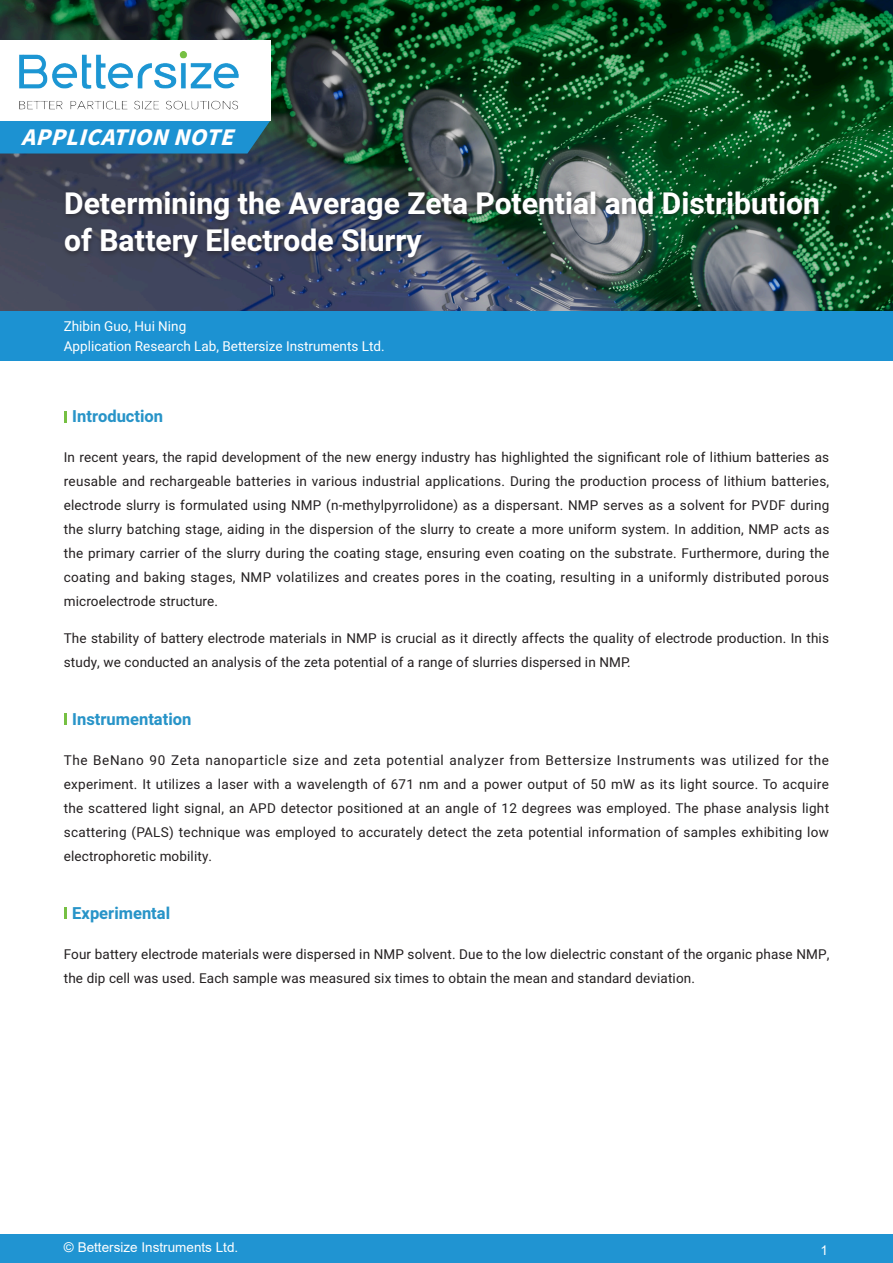
<style>
.page{position:relative;width:893px;height:1263px;background:#fff}
.page>*{position:absolute;margin:0;border:0;box-sizing:border-box;transform-origin:0 0}
.t1{font:700 30px/37.5px "Heebo";color:#fff}
.t2{font:italic 900 21px "Noto Sans CJK";color:#fff}
.t3{font:700 16.5px "Heebo";color:#2894c8}
.t4{font:13.5px/24px "Heebo";letter-spacing:.01em;color:#231f20}
.t5{font:13.5px "Heebo";color:#fff}
.t6{font:13.5px "Arial";color:#fff}
</style>
<div class="page">
<div style="left:0;top:1234px;width:893px;height:29px;background:#2094d2"></div>
<img style="left:0;top:0;width:893px;height:311px">
<div style="left:0;top:41px;width:270px;height:80px;background:#fff"></div>
<img style="left:19px;top:52px;width:219px;height:58px">
<div style="left:0;top:121px;width:270px;height:32px;background:#1c92d2"></div>
<div style="left:0;top:311px;width:893px;height:49px;background:#1c92d2"></div>
<div style="left:61px;top:189px;width:763px;height:75px;background:#231f20;opacity:.55"></div>
<svg style="left:64px;top:411px;width:3px;height:12px"></svg>
<svg style="left:64px;top:907px;width:3px;height:12px"></svg>
<svg style="left:64px;top:713px;width:3px;height:12px"></svg>
<p class="t2" style="left:21px;top:125px;width:229px">APPLICATIONNOTE</p>
<p class="t1" style="left:64px;top:185px;width:757px">Determining the Average Zeta Potential and Distribution of Battery Electrode Slurry</p>
<p class="t5" style="left:64px;top:317px;width:124px">Zhibin Guo, Hui Ning</p>
<p class="t5" style="left:64px;top:336px;width:322px">Application Research Lab, Bettersize Instruments Ltd.</p>
<p class="t3" style="left:72px;top:405px;width:92px">Introduction</p>
<p class="t4" style="left:64px;top:445px;width:767px;text-align:justify">In recent years, the rapid development of the new energy industry has highlighted the significant role of lithium batteries as reusable and rechargeable batteries in various industrial applications. During the production process of lithium batteries, electrode slurry is formulated using NMP (n-methylpyrrolidone) as a dispersant. NMP serves as a solvent for PVDF during the slurry batching stage, aiding in the dispersion of the slurry to create a more uniform system. In addition, NMP acts as the primary carrier of the slurry during the coating stage, ensuring even coating on the substrate. Furthermore, during the coating and baking stages, NMP volatilizes and creates pores in the coating, resulting in a uniformly distributed porous microelectrode structure.</p>
<p class="t4" style="left:64px;top:626px;width:767px">The stability of battery electrode materials in NMP is crucial as it directly affects the quality of electrode production. In this study, we conducted an analysis of the zeta potential of a range of slurries dispersed in NMP.</p>
<p class="t3" style="left:72px;top:708px;width:121px">Instrumentation</p>
<p class="t4" style="left:64px;top:748px;width:767px;text-align:justify">The BeNano 90 Zeta nanoparticle size and zeta potential analyzer from Bettersize Instruments was utilized for the experiment. It utilizes a laser with a wavelength of 671 nm and a power output of 50 mW as its light source. To acquire the scattered light signal, an APD detector positioned at an angle of 12 degrees was employed. The phase analysis light scattering (PALS) technique was employed to accurately detect the zeta potential information of samples exhibiting low electrophoretic mobility.</p>
<p class="t3" style="left:72px;top:902px;width:99px">Experimental</p>
<p class="t4" style="left:64px;top:942px;width:767px">Four battery electrode materials were dispersed in NMP solvent. Due to the low dielectric constant of the organic phase NMP, the dip cell was used. Each sample was measured six times to obtain the mean and standard deviation.</p>
<p class="t6" style="left:64px;top:1238px;width:176px">© Bettersize Instruments Ltd.</p>
<p class="t6" style="left:820px;top:1240px;width:9px">1</p>
</div>
